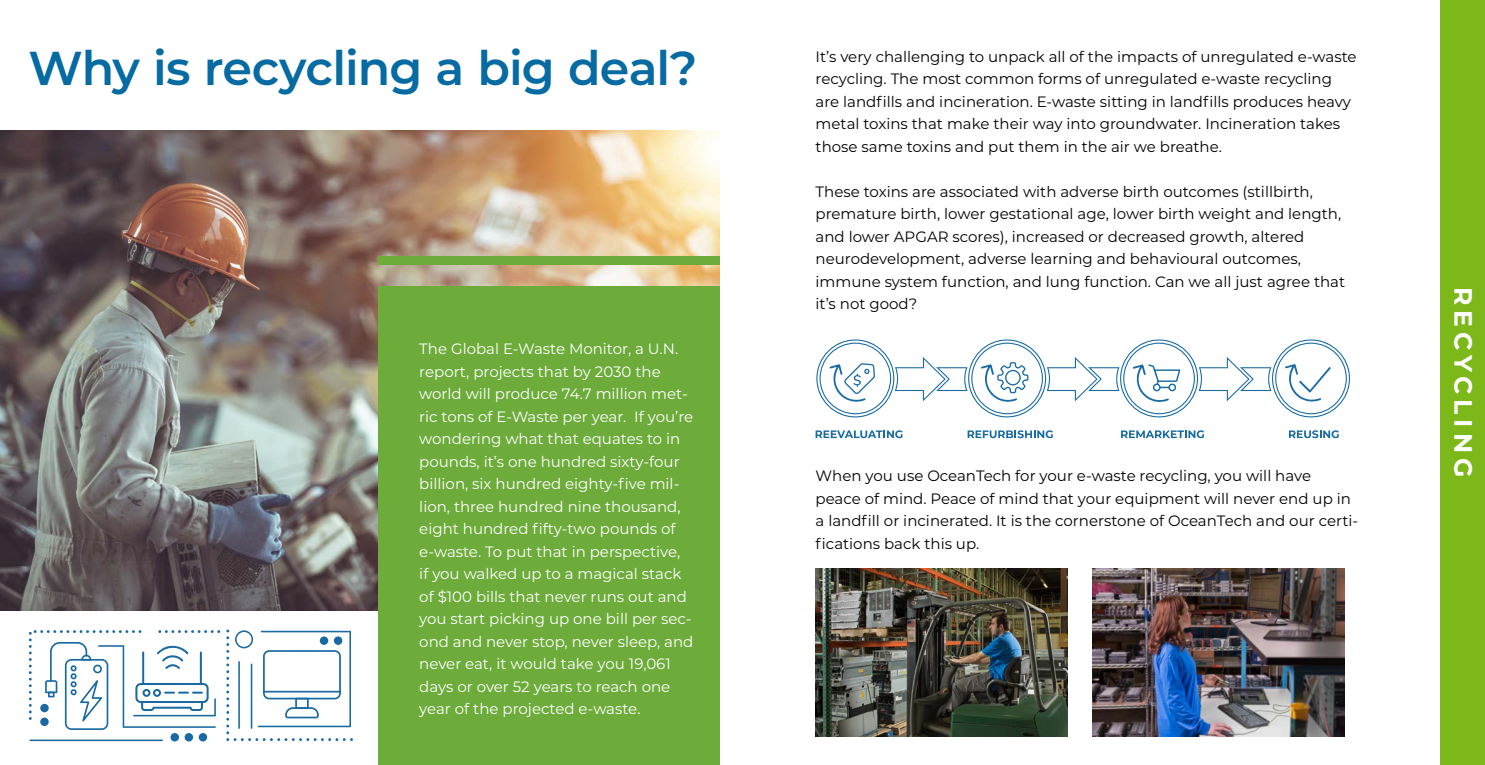
<style>
.page{position:relative;width:1485px;height:765px;background:#fff}
.page>*{position:absolute;margin:0;border:0;box-sizing:border-box;transform-origin:0 0}
.t1{font:600 47.5px "Montserrat";letter-spacing:-.02em;color:#066aa3}
.t2{font:700 25px "Montserrat";letter-spacing:.2em;color:#fff}
.t3{font:15px/22.5px "Montserrat";color:#000}
.t4{font:15px/22.5px "Montserrat";color:#fff}
</style>
<div class="page">
<div style="left:1440px;top:0;width:45px;height:765px;background:#7db81b"></div>
<img style="left:0;top:131px;width:720px;height:480px">
<div style="left:378px;top:287px;width:342px;height:478px;background:#6dac3b"></div>
<svg style="left:816px;top:339px;width:534px;height:78px"></svg>
<svg style="left:816px;top:430px;width:87px;height:8px"></svg>
<svg style="left:968px;top:430px;width:85px;height:8px"></svg>
<svg style="left:1121px;top:430px;width:83px;height:8px"></svg>
<svg style="left:1289px;top:430px;width:50px;height:8px"></svg>
<img style="left:816px;top:569px;width:251px;height:168px">
<img style="left:1093px;top:569px;width:251px;height:168px">
<svg style="left:30px;top:740px;width:133px;height:1px"></svg>
<div style="left:171px;top:733px;width:8px;height:9px;background:#196aa2;border-radius:50%"></div>
<div style="left:199px;top:733px;width:8px;height:9px;background:#196aa2;border-radius:50%"></div>
<div style="left:185px;top:733px;width:8px;height:9px;background:#196aa2;border-radius:50%"></div>
<svg style="left:226px;top:630px;width:127px;height:111px"></svg>
<hr style="left:263px;top:691px;width:78px;height:2px;background:#196aa2">
<svg style="left:29px;top:630px;width:191px;height:100px"></svg>
<div style="left:378px;top:257px;width:342px;height:8px;background:#6dac3b"></div>
<h1 class="t1" style="left:28px;top:35px;width:670px">Why is recycling a big deal?</h1>
<p class="t3" style="left:816px;top:45px;width:543px">It’s very challenging to unpack all of the impacts of unregulated e-waste recycling. The most common forms of unregulated e-waste recycling are landfills and incineration. E-waste sitting in landfills produces heavy metal toxins that make their way into groundwater. Incineration takes those same toxins and put them in the air we breathe.</p>
<p class="t3" style="left:816px;top:180px;width:531px">These toxins are associated with adverse birth outcomes (stillbirth, premature birth, lower gestational age, lower birth weight and length, and lower APGAR scores), increased or decreased growth, altered neurodevelopment, adverse learning and behavioural outcomes, immune system function, and lung function. Can we all just agree that it’s not good?</p>
<p class="t4" style="left:419px;top:337px;width:276px">The Global E-Waste Monitor, a U.N. report, projects that by 2030 the world will produce 74.7 million met&shy;ric tons of E-Waste per year. If you’re wondering what that equates to in pounds, it’s one hundred sixty-four billion, six hundred eighty-five mil&shy;lion, three hundred nine thousand, eight hundred fifty-two pounds of e-waste. To put that in perspective,<br>if you walked up to a magical stack of $100 bills that never runs out and you start picking up one bill per sec&shy;ond and never stop, never sleep, and never eat, it would take you 19,061 days or over 52 years to reach one year of the projected e-waste.</p>
<p class="t3" style="left:816px;top:464px;width:544px">When you use OceanTech for your e-waste recycling, you will have peace of mind. Peace of mind that your equipment will never end up in a landfill or incinerated. It is the cornerstone of OceanTech and our certi&shy;fications back this up.</p>
<h2 class="t2" style="left:1481px;top:287px;width:192px;rotate:90deg">RECYCLING</h2>
</div>
